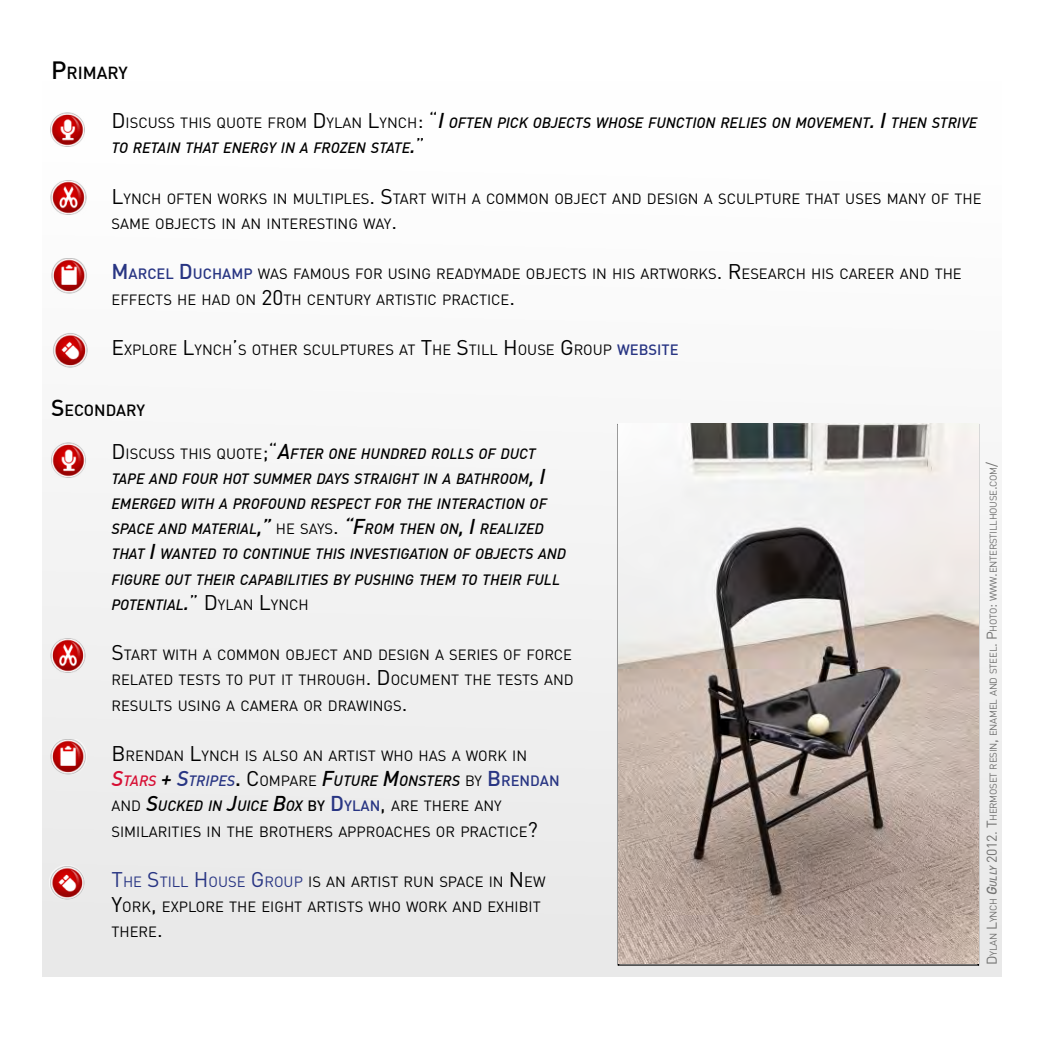
<style>
.page{position:relative;width:1042px;height:1042px;background:#fff}
.page>*{position:absolute;margin:0;border:0;box-sizing:border-box;transform-origin:0 0}
.t1{font:500 17.15px "DIN Offc";color:#000}
.t2{font:500 15.92px "DIN Offc";color:#000}
.t3{font:14.7px/25.2px "DINOT";color:#000}
.t4{font:italic 500 14.7px/25.2px "DIN Offc";color:#000}
.t5{font:9.8px "DINOT";letter-spacing:-.03em;color:#727271}
.s1{font-size:24.5px}
.s2{font-family:"DINOT";font-weight:400;font-style:normal;font-size:21px}
.s3{font-family:"DINOT";font-weight:400;font-style:normal}
.s4{font-size:21px}
.s5{font-family:"DIN Offc";font-weight:500;font-size:21px;color:#283583}
.s6{font-family:"DIN Offc";font-weight:500;color:#283583}
.s7{font-size:22.75px}
.s8{font-size:21px;color:#d70e33}
.s9{color:#d70e33}
.s10{font-size:21px;color:#283583}
.s11{color:#283583}
.s12{font-style:normal;font-size:21px}
.s13{font-style:normal;font-size:21px;color:#283583}
.s14{font-style:normal;color:#283583}
.s15{font-family:"DIN Offc";font-weight:500;font-style:italic;font-size:21px}
.s16{font-family:"DIN Offc";font-weight:500;font-style:italic}
.s17{font-family:"DIN Offc";font-weight:500}
.s18{font-size:14px}
.s19{font-family:"DIN Offc";font-weight:500;font-style:italic;font-size:14px}
</style>
<div class="page">
<div style="left:42px;top:81px;width:959px;height:895px;background:linear-gradient(to right,#f2f2f2,#fafafa)"></div>
<img style="left:50px;top:112px;width:34px;height:35px">
<img style="left:51px;top:181px;width:35px;height:34px">
<img style="left:51px;top:259px;width:36px;height:34px">
<img style="left:51px;top:443px;width:34px;height:34px">
<img style="left:50px;top:638px;width:35px;height:34px">
<img style="left:50px;top:740px;width:36px;height:34px">
<img style="left:50px;top:865px;width:34px;height:35px">
<img style="left:53px;top:332px;width:34px;height:35px">
<img style="left:618px;top:423px;width:361px;height:541px">
<p class="t1" style="left:51px;top:62px;width:78px"><span class="s1">P</span>RIMARY</p>
<p class="t4" style="left:111px;top:110px;width:867px"><span class="s2">D</span> <span class="s3">ISCUSS THIS QUOTE FROM</span> <span class="s2">D</span><span class="s3">YLAN</span> <span class="s2">L</span><span class="s3">YNCH</span><span class="s2">: “</span><span class="s4">I</span> OFTEN PICK OBJECTS WHOSE FUNCTION RELIES ON MOVEMENT<span class="s4">. I</span> THEN STRIVE<br>TO RETAIN THAT ENERGY IN A FROZEN STATE<span class="s4">.</span><span class="s2">”</span></p>
<p class="t3" style="left:111px;top:186px;width:871px"><span class="s4">L</span>YNCH OFTEN WORKS IN M ULTIPLES<span class="s4">. S</span>TART WITH A COMMON OBJECT AND DESIGN A SCULPTURE THAT USES MANY OF THE<br>SAM E OBJECTS IN AN INTERESTING WAY<span class="s4">.</span></p>
<p class="t3" style="left:111px;top:261px;width:852px"><span class="s5">M</span><span class="s6">ARCEL</span> <span class="s5">D</span><span class="s6">UCHAMP</span> WAS FAM OUS FOR USING READYMADE OBJECTS IN HIS ARTWORKS<span class="s4">. R</span> ESEARCH HIS CAREER AND THE<br>EFFECTS HE HAD ON <span class="s4">20</span>TH CENTURY ARTISTIC PRACTICE<span class="s4">.</span></p>
<p class="t3" style="left:111px;top:337px;width:569px"><span class="s4">E</span>XPLORE <span class="s4">L</span>YNCH<span class="s4">’</span>S OTHER SCULPTURES AT <span class="s4">T</span>HE <span class="s4">S</span>TILL <span class="s4">H</span> OUSE <span class="s4">G</span> ROUP <span class="s6">WEBSITE</span></p>
<p class="t2" style="left:51px;top:400px;width:96px"><span class="s7">S</span>ECONDARY</p>
<p class="t4" style="left:111px;top:440px;width:456px"><span class="s2">D</span> <span class="s3">ISCUSS THIS QUOTE</span><span class="s2">;“</span><span class="s4">A</span>FTER ONE HUNDRED ROLLS OF DUCT TAPE AND FOUR HOT SUMMER DAYS STRAIGHT IN A BATHROOM<span class="s4">, I </span>EMERGED WITH A PROFOUND RESPECT FOR THE INTERACTION OF SPACE AND MATERIAL<span class="s4">,”</span> <span class="s3">HE SAYS</span><span class="s2">.</span> <span class="s4">“F</span>ROM THEN ON<span class="s4">, I</span> REALIZED THAT <span class="s4">I</span> WANTED TO CONTINUE THIS INVESTIGATION OF OBJECTS AND FIGURE OUT THEIR CAPABILITIES BY PUSHING THEM TO THEIR FULL POTENTIAL<span class="s4">.</span><span class="s2">” D</span><span class="s3">YLAN</span> <span class="s2">L</span><span class="s3">YNCH</span></p>
<p class="t3" style="left:111px;top:642px;width:464px;text-align:justify"><span class="s4">S</span>TART WITH A COMMON OBJECT AND DESIGN A SERIES OF FORCE RELATED TESTS TO PUT IT THROUGH<span class="s4">. D</span>OCUM ENT THE TESTS AND RESULTS USING A CAM ERA OR DRAWINGS<span class="s4">.</span></p>
<p class="t3" style="left:111px;top:743px;width:417px"><span class="s4">B</span> RENDAN <span class="s4">L</span>YNCH IS ALSO AN ARTIST WHO HAS A WORK IN</p>
<p class="t4" style="left:111px;top:768px;width:450px"><span class="s8">S</span><span class="s9">TARS</span> <span class="s4">+</span> <span class="s10">S</span><span class="s11">TRIPES</span><span class="s12">.</span> <span class="s2">C</span> <span class="s3">OM PARE</span> <span class="s4">F</span>UTURE <span class="s4">M</span>ONSTERS <span class="s3">BY</span> <span class="s13">B</span><span class="s14">RENDAN</span></p>
<p class="t3" style="left:111px;top:793px;width:428px">AND <span class="s15">S</span><span class="s16">UCKED IN</span> <span class="s15">J</span><span class="s16">UICE</span> <span class="s15">B</span><span class="s16">OX</span> <span class="s17">BY</span> <span class="s5">D</span><span class="s6">YLAN</span><span class="s4">,</span> ARE THERE ANY<br>SIM ILARITIES IN THE BROTHERS APPROACHES OR PRACTICE<span class="s4">?</span></p>
<p class="t3" style="left:111px;top:869px;width:436px"><span class="s10">T</span><span class="s11">HE</span> <span class="s10">S</span><span class="s11">TILL</span> <span class="s10">H</span> <span class="s11">OUSE</span> <span class="s10">G</span> <span class="s11">ROUP</span> IS AN ARTIST RUN SPACE IN <span class="s4">N</span> EW<br><span class="s4">Y</span>ORK<span class="s4">,</span> EXPLORE THE EIGHT ARTISTS WHO WORK AND EXHIBIT<br>THERE<span class="s4">.</span></p>
<p class="t5" style="left:987px;top:965px;width:504px;rotate:-90deg"><span class="s18">D</span>YLAN <span class="s18">L</span>YNCH <span class="s19">G</span><span class="s16">ULLY</span> <span class="s18">2012. T</span>HERMOSET RESIN<span class="s18">,</span> ENAM EL AND STEEL<span class="s18">. P</span>HOTO<span class="s18">:</span> WWW<span class="s18">.</span>ENTERSTILLHOUSE<span class="s18">.</span>COM<span class="s18">/</span></p>
</div>
